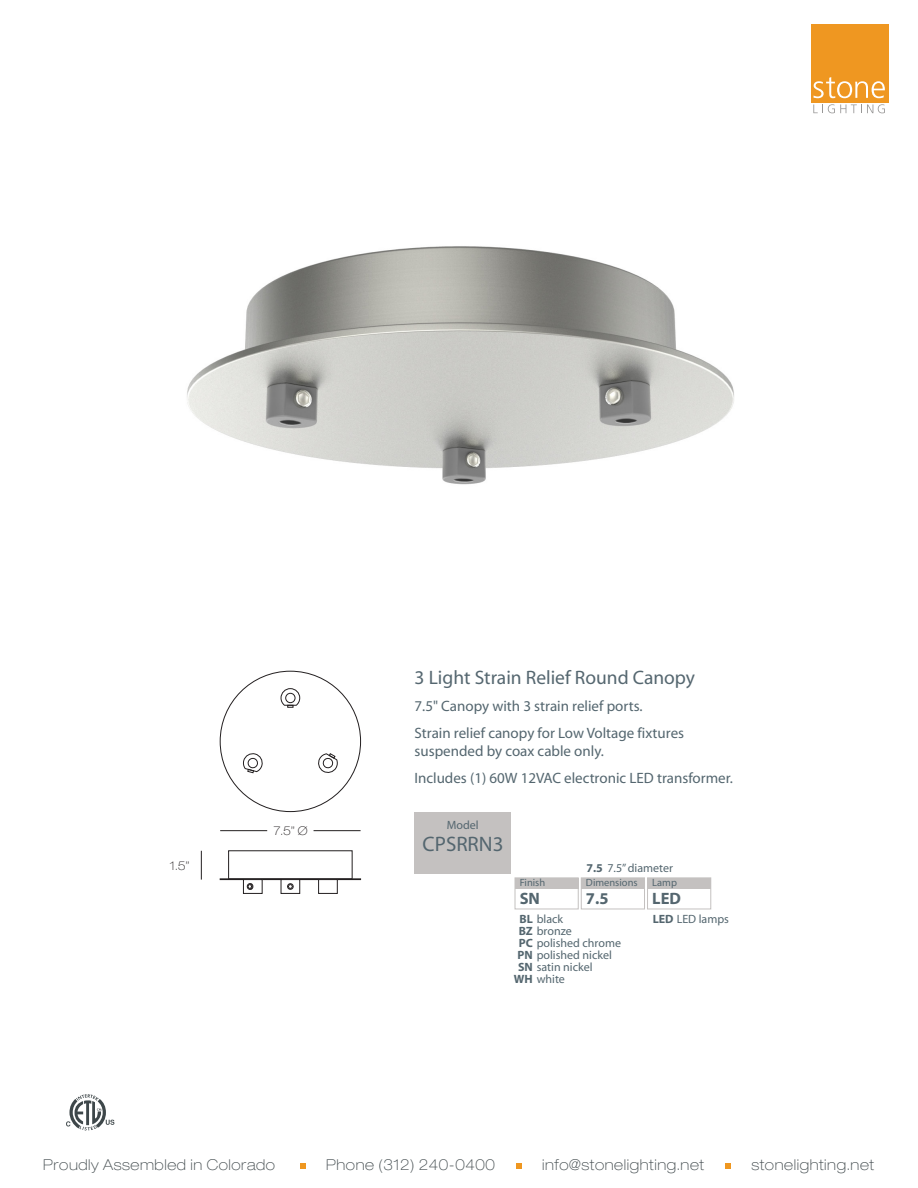
<style>
.page{position:relative;width:918px;height:1188px;background:#fff}
.page>*{position:absolute;margin:0;border:0;box-sizing:border-box;transform-origin:0 0}
.t1{font:21px "Myriad";color:#54666f}
.t2{font:19.5px "Myriad";color:#556770}
.t3{font:700 16.5px "Myriad";color:#54666f}
.t4{font:15px/27px "Myriad";color:#54666f}
.t5{font:100 expanded 15px "Helvetica Neue LT Std";letter-spacing:.04em;color:#3f484b}
.t6{font:12px "Myriad";color:#54666f}
.t7{font:100 expanded 12px "Helvetica Neue LT Std";color:#231f20}
.t8{font:10.5px "Myriad";color:#54666f}
.s1{font-weight:700}
</style>
<div class="page">
<img style="left:187px;top:246px;width:547px;height:239px">
<div style="left:515px;top:878px;width:64px;height:31px;border:1px solid #c4c1c0"></div>
<div style="left:515px;top:878px;width:63px;height:10px;background:#c4c1c0"></div>
<div style="left:581px;top:878px;width:64px;height:31px;border:1px solid #c4c1c0"></div>
<div style="left:581px;top:878px;width:64px;height:10px;background:#c4c1c0"></div>
<div style="left:647px;top:878px;width:64px;height:31px;border:1px solid #c4c1c0"></div>
<div style="left:648px;top:878px;width:63px;height:10px;background:#c4c1c0"></div>
<div style="left:415px;top:812px;width:96px;height:62px;background:#c4c1c0"></div>
<svg style="left:813px;top:104px;width:72px;height:9px"></svg>
<div style="left:811px;top:24px;width:78px;height:78px;background:#ef9721"></div>
<svg style="left:813px;top:77px;width:72px;height:21px"></svg>
<svg style="left:300px;top:1163px;width:6px;height:5px"></svg>
<svg style="left:516px;top:1163px;width:5px;height:5px"></svg>
<svg style="left:725px;top:1163px;width:6px;height:5px"></svg>
<svg style="left:66px;top:1094px;width:48px;height:37px"></svg>
<div style="left:228px;top:851px;width:124px;height:28px;background:#fff;border:1px solid #231f20"></div>
<div style="left:220px;top:879px;width:141px;height:1px;background:#fff;border:1px solid #231f20"></div>
<div style="left:318px;top:879px;width:20px;height:15px;background:#fff;border:1px solid #231f20"></div>
<div style="left:281px;top:879px;width:19px;height:15px;background:#fff;border:1px solid #231f20"></div>
<svg style="left:287px;top:884px;width:6px;height:5px"></svg>
<div style="left:243px;top:879px;width:19px;height:15px;background:#fff;border:1px solid #231f20"></div>
<svg style="left:247px;top:883px;width:6px;height:7px"></svg>
<svg style="left:281px;top:688px;width:19px;height:19px"></svg>
<svg style="left:318px;top:753px;width:20px;height:20px"></svg>
<svg style="left:243px;top:753px;width:20px;height:20px"></svg>
<svg style="left:201px;top:851px;width:1px;height:29px"></svg>
<hr style="left:220px;top:830px;width:47px;height:1px;background:#231f20">
<hr style="left:314px;top:830px;width:47px;height:1px;background:#231f20">
<p class="t7" style="left:170px;top:858px;width:21px">1.5”</p>
<p class="t7" style="left:273px;top:823px;width:36px">7.5” Ø</p>
<h2 class="t2" style="left:415px;top:668px;width:282px">3 Light Strain Relief Round Canopy</h2>
<p class="t4" style="left:415px;top:693px;width:271px">7.5" Canopy with 3 strain relief ports.<br>Strain relief canopy for Low Voltage fixtures</p>
<p class="t4" style="left:415px;top:738px;width:320px">suspended by coax cable only.<br>Includes (1) 60W 12VAC electronic LED transformer.</p>
<p class="t6" style="left:447px;top:819px;width:33px">Model</p>
<h1 class="t1" style="left:423px;top:833px;width:82px">CPSRRN3</h1>
<p class="t6" style="left:586px;top:862px;width:88px"><span class="s1">7.5</span> 7.5” diameter</p>
<p class="t8" style="left:520px;top:877px;width:27px">Finish</p>
<p class="t3" style="left:520px;top:890px;width:22px">SN</p>
<p class="t6" style="left:520px;top:913px;width:45px"><span class="s1">BL</span> black</p>
<p class="t6" style="left:519px;top:925px;width:55px"><span class="s1">BZ</span> bronze</p>
<p class="t6" style="left:519px;top:937px;width:104px"><span class="s1">PC</span> polished chrome</p>
<p class="t6" style="left:518px;top:949px;width:96px"><span class="s1">PN</span> polished nickel</p>
<p class="t6" style="left:518px;top:961px;width:76px"><span class="s1">SN</span> satin nickel</p>
<p class="t6" style="left:514px;top:973px;width:52px"><span class="s1">WH</span> white</p>
<p class="t8" style="left:586px;top:877px;width:53px">Dimensions</p>
<p class="t3" style="left:586px;top:890px;width:24px">7.5</p>
<p class="t8" style="left:652px;top:877px;width:26px">Lamp</p>
<p class="t3" style="left:652px;top:890px;width:30px">LED</p>
<p class="t6" style="left:653px;top:913px;width:78px"><span class="s1">LED</span> LED lamps</p>
<p class="t5" style="left:43px;top:1155px;width:233px">Proudly Assembled in Colorado</p>
<p class="t5" style="left:326px;top:1155px;width:170px">Phone (312) 240-0400</p>
<p class="t5" style="left:542px;top:1155px;width:164px">info@stonelighting.net</p>
<p class="t5" style="left:751px;top:1155px;width:124px">stonelighting.net</p>
</div>
